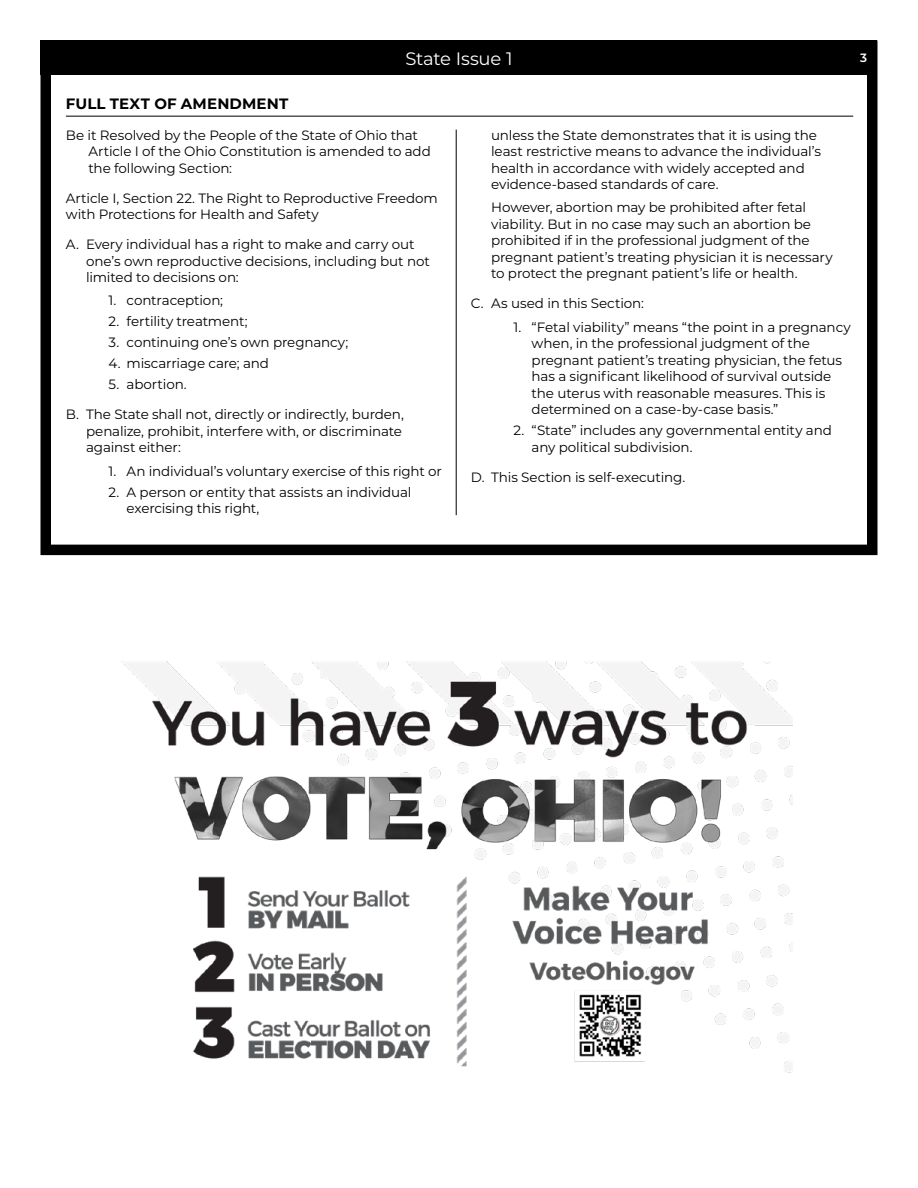
<style>
.page{position:relative;width:918px;height:1188px;background:#fff}
.page>*{position:absolute;margin:0;border:0;box-sizing:border-box;transform-origin:0 0}
.t1{font:18px "Montserrat";letter-spacing:-.01em;color:#fff}
.t2{font:700 15px "Montserrat";letter-spacing:.01em;color:#000}
.Issue_1_Full_Text_Body{font:13.5px/16.5px "Montserrat";letter-spacing:-.01em;color:#000}
.Issue_1_Number1{font:13.5px/16.5px "Montserrat";letter-spacing:-.01em;color:#000}
.Issue_1_A_B_C{font:13.5px/16.5px "Montserrat";letter-spacing:-.01em;color:#000}
.Issue_1_Number2{font:13.5px/16.5px "Montserrat";letter-spacing:-.01em;color:#000}
.Issue_1_Full_text_Hanging_indent{font:13.5px/16.5px "Montserrat";letter-spacing:-.01em;color:#000}
.t3{font:600 12px "Montserrat";color:#fff}
</style>
<div class="page">
<div style="left:40px;top:40px;width:838px;height:35px;background:#000"></div>
<hr style="left:66px;top:116px;width:787px;height:1px;background:#000">
<hr style="left:456px;top:130px;width:1px;height:385px;background:#000">
<div style="left:40px;top:40px;width:838px;height:515px;border:10px solid #000"></div>
<img style="left:122px;top:662px;width:670px;height:411px">
<h1 class="t1" style="left:405px;top:46px;width:109px">State Issue 1</h1>
<p class="t3" style="left:860px;top:49px;width:8px">3</p>
<h2 class="t2" style="left:66px;top:93px;width:224px">FULL TEXT OF AMENDMENT</h2>
<p class="Issue_1_Full_text_Hanging_indent" style="left:88px;top:126px;width:344px;text-indent:-22px">Be it Resolved by the People of the State of Ohio that<br>Article I of the Ohio Constitution is amended to add the following Section:</p>
<p class="Issue_1_Full_Text_Body" style="left:66px;top:189px;width:374px">Article I, Section 22. The Right to Reproductive Freedom with Protections for Health and Safety</p>
<p class="Issue_1_A_B_C" style="left:86px;top:236px;width:345px;text-indent:-20px">A. Every individual has a right to make and carry out one’s own reproductive decisions, including but not limited to decisions on:</p>
<p class="Issue_1_Number2" style="left:109px;top:292px;width:116px">1. contraception;</p>
<p class="Issue_1_Number2" style="left:109px;top:313px;width:140px">2. fertility treatment;</p>
<p class="Issue_1_Number2" style="left:109px;top:334px;width:241px">3. continuing one’s own pregnancy;</p>
<p class="Issue_1_Number2" style="left:109px;top:355px;width:162px">4. miscarriage care; and</p>
<p class="Issue_1_Number2" style="left:109px;top:376px;width:80px">5. abortion.</p>
<p class="Issue_1_A_B_C" style="left:86px;top:406px;width:319px;text-indent:-20px">B. The State shall not, directly or indirectly, burden, penalize, prohibit, interfere with, or discriminate against either:</p>
<p class="Issue_1_Number1" style="left:109px;top:462px;width:335px">1. An individual’s voluntary exercise of this right or</p>
<p class="Issue_1_Number2" style="left:127px;top:483px;width:286px;text-indent:-18px">2. A person or entity that assists an individual exercising this right,</p>
<p class="Issue_1_Full_Text_Body" style="left:491px;top:126px;width:332px">unless the State demonstrates that it is using the least restrictive means to advance the individual’s health in accordance with widely accepted and evidence-based standards of care.</p>
<p class="Issue_1_Full_Text_Body" style="left:491px;top:199px;width:343px">However, abortion may be prohibited after fetal viability. But in no case may such an abortion be prohibited if in the professional judgment of the pregnant patient’s treating physician it is necessary to protect the pregnant patient’s life or health.</p>
<p class="Issue_1_A_B_C" style="left:471px;top:295px;width:175px">C. As used in this Section:</p>
<p class="Issue_1_Number1" style="left:532px;top:318px;width:321px;text-indent:-18px">1. “Fetal viability” means “the point in a pregnancy when, in the professional judgment of the pregnant patient’s treating physician, the fetus has a significant likelihood of survival outside the uterus with reasonable measures. This is determined on a case-by-case basis.”</p>
<p class="Issue_1_Number2" style="left:532px;top:422px;width:302px;text-indent:-18px">2. “State” includes any governmental entity and any political subdivision.</p>
<p class="Issue_1_A_B_C" style="left:471px;top:468px;width:216px">D. This Section is self-executing.</p>
</div>
